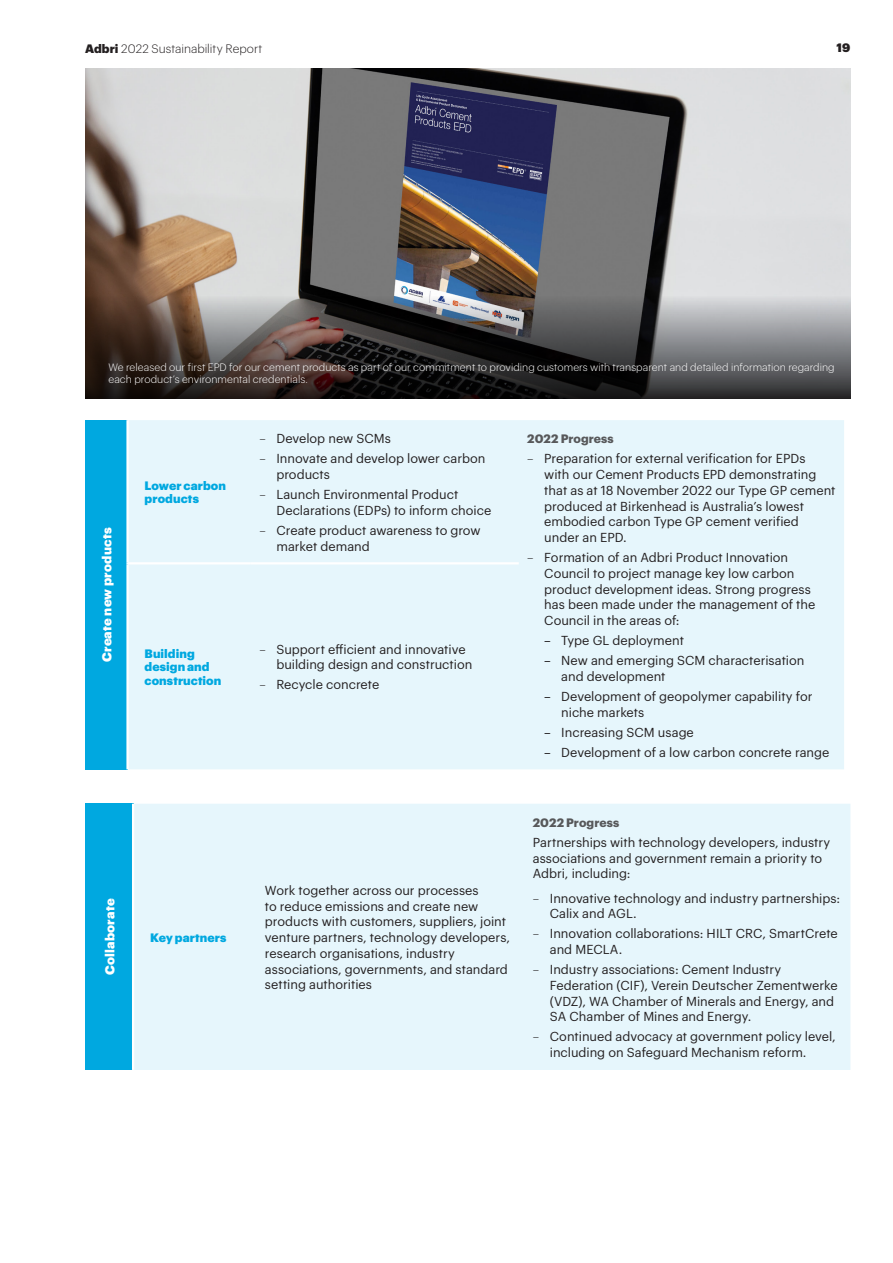
<style>
.page{position:relative;width:893px;height:1263px;background:#fff}
.page>*{position:absolute;margin:0;border:0;box-sizing:border-box;transform-origin:0 0}
.t1{font:12.75px/15.8px "Graphik";color:#231f20}
.t2{font:900 12.75px "Graphik";letter-spacing:.02em;color:#fff}
.t3{font:900 12px/13.5px "Graphik";letter-spacing:.005em;color:#00a8e0}
.t4{font:300 12px "Graphik";color:#231f20}
.f-Table_Body_LHS{font:700 12px "Graphik";letter-spacing:.005em;color:#57585a}
.t5{font:900 12px "Graphik";color:#231f20}
.e-10_Footnote{font:300 10.5px/12px "Graphik";letter-spacing:.005em;color:#fff}
.s1{font-weight:900}
.s2{font-weight:300}
</style>
<div class="page">
<img style="left:85px;top:68px;width:765px;height:226px">
<svg style="left:85px;top:294px;width:765px;height:105px;background:#514d4c"></svg>
<div style="left:85px;top:420px;width:43px;height:349px;background:#00a8e0"></div>
<div style="left:129px;top:420px;width:715px;height:349px;background:#e6f6fc"></div>
<hr style="left:126px;top:420px;width:3px;height:142px;background:#fff">
<hr style="left:126px;top:564px;width:3px;height:205px;background:#fff">
<hr style="left:126px;top:562px;width:125px;height:2px;background:#fff">
<hr style="left:251px;top:562px;width:268px;height:2px;background:#fff">
<div style="left:85px;top:804px;width:48px;height:266px;background:#00a8e0"></div>
<div style="left:134px;top:804px;width:716px;height:266px;background:#e6f6fc"></div>
<hr style="left:132px;top:804px;width:2px;height:266px;background:#fff">
<p class="t4" style="left:85px;top:39px;width:179px"><span class="s1">Adbri</span> 2022 Sustainability Report</p>
<p class="t5" style="left:837px;top:39px;width:15px">19</p>
<p class="e-10_Footnote" style="left:108px;top:360px;width:728px">We released our first EPD for our cement products as part of our commitment to providing customers with transparent and detailed information regarding each product’s environmental credentials.</p>
<p class="t2" style="left:97px;top:662px;width:137px;rotate:-90deg">Create new products</p>
<p class="t2" style="left:100px;top:975px;width:78px;rotate:-90deg">Collaborate</p>
<p class="t3" style="left:145px;top:478px;width:83px">Lower carbon products</p>
<p class="t1" style="left:259px;top:430px;width:133px"><span class="s2">–</span> Develop new SCMs</p>
<p class="t1" style="left:276px;top:450px;width:210px;text-indent:-17px"><span class="s2">–</span> Innovate and develop lower carbon products</p>
<p class="t1" style="left:276px;top:485px;width:216px;text-indent:-17px"><span class="s2">–</span> Launch Environmental Product<br>Declarations (EDPs) to inform choice</p>
<p class="t1" style="left:276px;top:521px;width:206px;text-indent:-17px"><span class="s2">–</span> Create product awareness to grow market demand</p>
<p class="t3" style="left:145px;top:646px;width:78px">Building design and construction</p>
<p class="t1" style="left:276px;top:640px;width:198px;text-indent:-17px"><span class="s2">–</span> Support efficient and innovative building design and construction</p>
<p class="t1" style="left:259px;top:676px;width:121px"><span class="s2">–</span> Recycle concrete</p>
<p class="f-Table_Body_LHS" style="left:527px;top:430px;width:88px">2022 Progress</p>
<p class="t1" style="left:544px;top:450px;width:293px;text-indent:-17px"><span class="s2">–</span> Preparation for external verification for EPDs<br>with our Cement Products EPD demonstrating that as at 18 November 2022 our Type GP cement produced at Birkenhead is Australia’s lowest embodied carbon Type GP cement verified under an EPD.</p>
<p class="t1" style="left:544px;top:548px;width:273px;text-indent:-17px"><span class="s2">–</span> Formation of an Adbri Product Innovation Council to project manage key low carbon product development ideas. Strong progress has been made under the management of the Council in the areas of:</p>
<p class="t1" style="left:544px;top:631px;width:141px">– Type GL deployment</p>
<p class="t1" style="left:561px;top:651px;width:245px;text-indent:-17px">– New and emerging SCM characterisation and development</p>
<p class="t1" style="left:561px;top:687px;width:253px;text-indent:-17px">– Development of geopolymer capability for niche markets</p>
<p class="t1" style="left:544px;top:723px;width:151px">– Increasing SCM usage</p>
<p class="t1" style="left:544px;top:743px;width:287px">– Development of a low carbon concrete range</p>
<p class="t3" style="left:150px;top:929px;width:78px">Key partners</p>
<p class="t1" style="left:265px;top:881px;width:247px">Work together across our processes<br>to reduce emissions and create new products with customers, suppliers, joint venture partners, technology developers, research organisations, industry associations, governments, and standard setting authorities</p>
<p class="f-Table_Body_LHS" style="left:533px;top:813px;width:88px">2022 Progress</p>
<p class="t1" style="left:533px;top:833px;width:299px">Partnerships with technology developers, industry associations and government remain a priority to<br>Adbri, including:</p>
<p class="t1" style="left:550px;top:889px;width:292px;text-indent:-17px"><span class="s2">–</span> Innovative technology and industry partnerships:<br>Calix and AGL.</p>
<p class="t1" style="left:550px;top:925px;width:289px;text-indent:-17px"><span class="s2">–</span> Innovation collaborations: HILT CRC, SmartCrete and MECLA.</p>
<p class="t1" style="left:550px;top:960px;width:289px;text-indent:-17px"><span class="s2">–</span> Industry associations: Cement Industry Federation (CIF), Verein Deutscher Zementwerke (VDZ), WA Chamber of Minerals and Energy, and SA Chamber of Mines and Energy.</p>
<p class="t1" style="left:550px;top:1028px;width:287px;text-indent:-17px"><span class="s2">–</span> Continued advocacy at government policy level, including on Safeguard Mechanism reform.</p>
</div>
